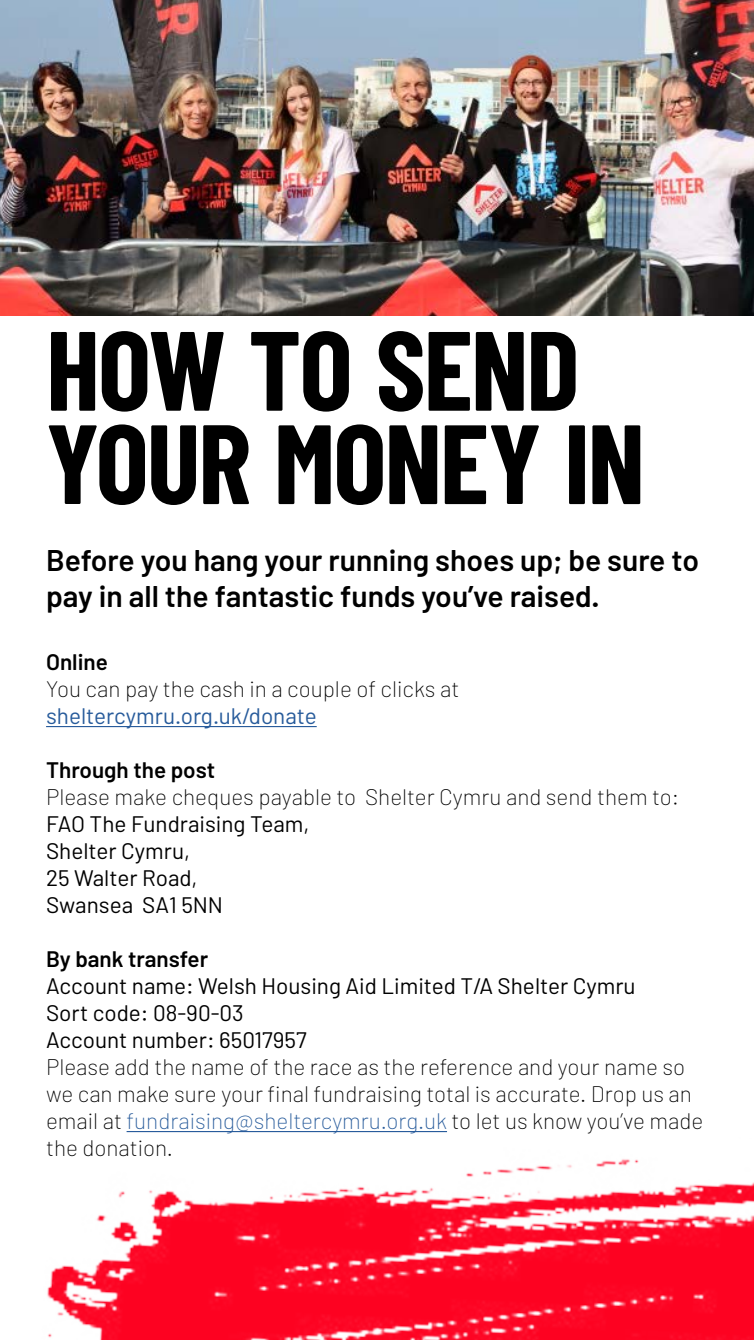
<style>
.page{position:relative;width:754px;height:1340px;background:#fff}
.page>*{position:absolute;margin:0;border:0;box-sizing:border-box;transform-origin:0 0}
.t1{font:700 112.5px/93.4px "Barlow Condensed";letter-spacing:-.02em;color:#000}
.t2{font:600 30px/36px "Barlow";color:#000}
.t3{font:200 22.5px/27px "Barlow";color:#000}
.t4{font:22.5px/27px "Barlow";color:#000}
.t5{font:600 22.5px "Barlow";color:#000}
.t6{font:22.5px "Barlow";color:#275b9b}
.s1{color:#275b9b}
</style>
<div class="page">
<img style="left:47px;top:1131px;width:707px;height:209px">
<img style="left:0;top:0;width:754px;height:315px">
<hr style="left:46px;top:726px;width:271px;height:1px;background:#275b9b">
<hr style="left:127px;top:1131px;width:320px;height:1px;background:#275b9b">
<h1 class="t1" style="left:46px;top:321px;width:600px">HOW TO SEND<br>YOUR MONEY IN</h1>
<h2 class="t2" style="left:46px;top:542px;width:654px">Before you hang your running shoes up; be sure to pay in all the fantastic funds you’ve raised.</h2>
<p class="t5" style="left:46px;top:648px;width:63px">Online</p>
<p class="t3" style="left:46px;top:675px;width:415px">You can pay the cash in a couple of clicks at</p>
<p class="t6" style="left:46px;top:702px;width:272px">sheltercymru.org.uk/donate</p>
<p class="t5" style="left:46px;top:756px;width:171px">Through the post</p>
<p class="t3" style="left:46px;top:783px;width:634px">Please make cheques payable to Shelter Cymru and send them to:</p>
<p class="t4" style="left:46px;top:810px;width:265px">FAO The Fundraising Team,<br>Shelter Cymru,<br>25 Walter Road,<br>Swansea SA1 5NN</p>
<p class="t5" style="left:46px;top:945px;width:164px">By bank transfer</p>
<p class="t4" style="left:46px;top:972px;width:591px">Account name: Welsh Housing Aid Limited T/A Shelter Cymru<br>Sort code: 08-90-03<br>Account number: 65017957</p>
<p class="t3" style="left:46px;top:1053px;width:659px">Please add the name of the race as the reference and your name so we can make sure your final fundraising total is accurate. Drop us an email at <span class="s1">fundraising@sheltercymru.org.uk</span> to let us know you’ve made the donation.</p>
</div>
